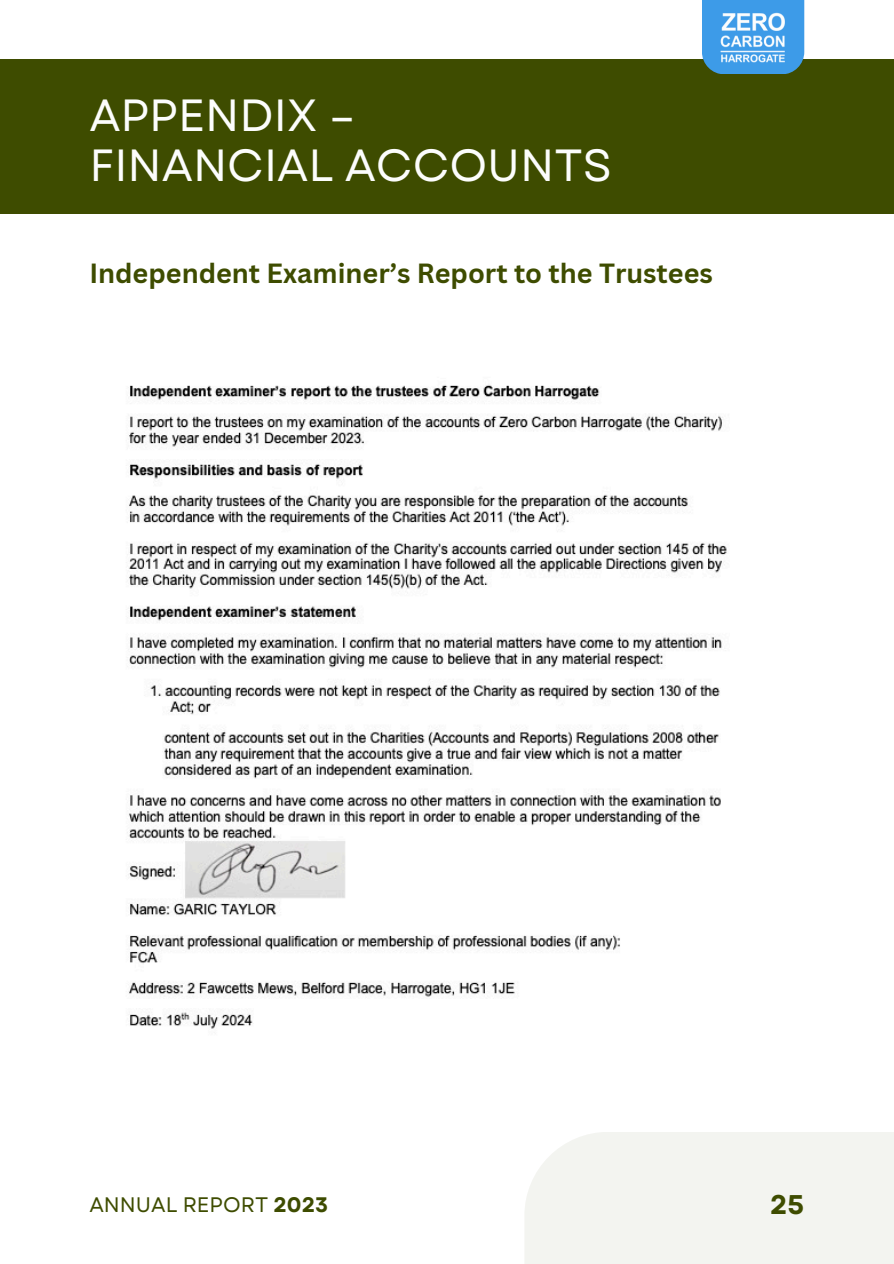
<style>
.page{position:relative;width:894px;height:1264px;background:#fff}
.page>*{position:absolute;margin:0;border:0;box-sizing:border-box;transform-origin:0 0}
.t1{font:45px/49.5px "Garet";color:#fcfdfc}
.t2{font:700 27px "Canva Sans";color:#3e4c00}
.t3{font:700 27px "Garet";color:#3e4c00}
.t4{font:21px "Garet";color:#3e4c00}
.s1{font-weight:700}
</style>
<div class="page">
<div style="left:524px;top:1131px;width:369px;height:132px;background:#f3f4f0"></div>
<div style="left:0;top:59px;width:893px;height:155px;background:#3e4c00"></div>
<div style="left:701px;top:0;width:103px;height:74px;background:#3d9be8"></div>
<img style="left:720px;top:12px;width:65px;height:51px">
<img style="left:127px;top:384px;width:600px;height:645px">
<h2 class="t1" style="left:89px;top:91px;width:524px">APPENDIX –<br>FINANCIAL ACCOUNTS</h2>
<p class="t2" style="left:89px;top:254px;width:625px">Independent Examiner’s Report to the Trustees</p>
<p class="t4" style="left:89px;top:1189px;width:240px">ANNUAL REPORT <span class="s1">2023</span></p>
<p class="t3" style="left:770px;top:1184px;width:36px">25</p>
</div>
